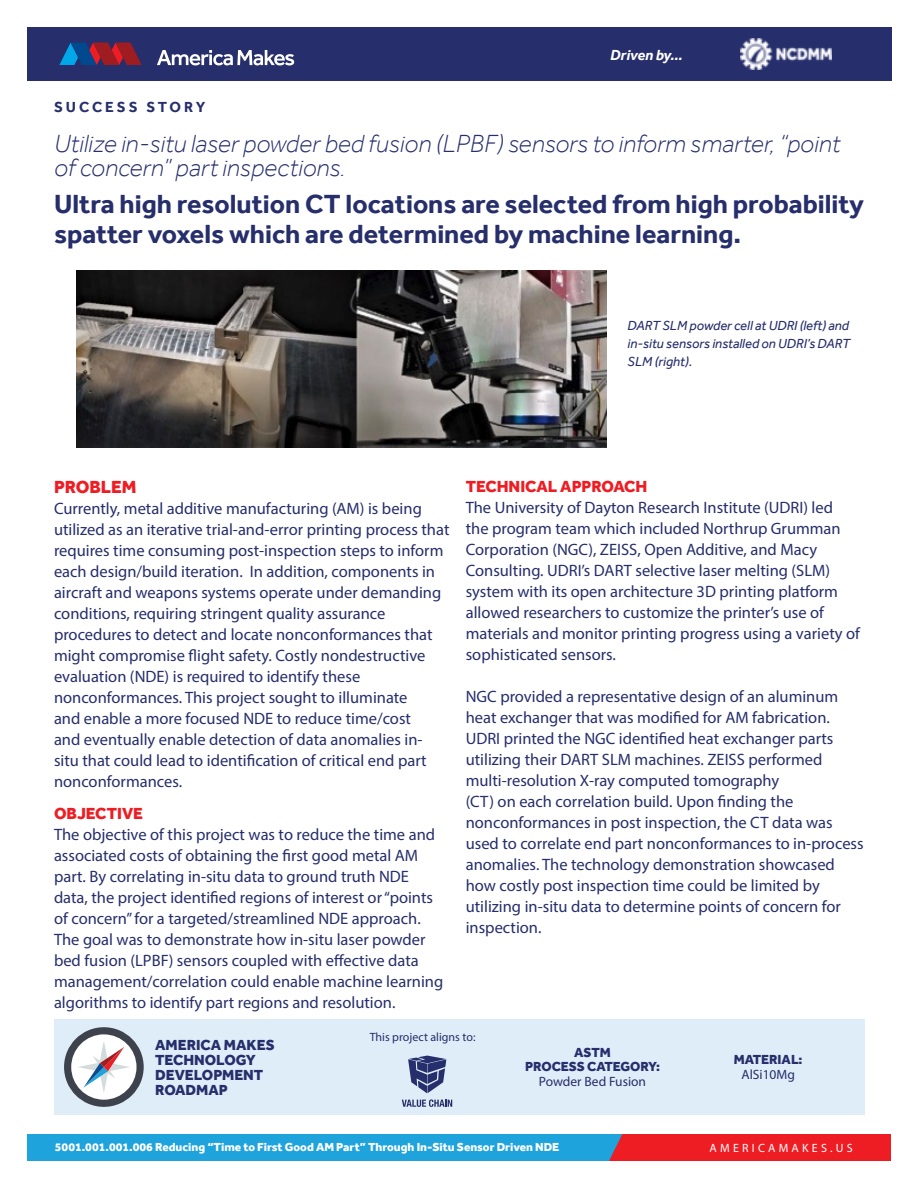
<style>
.page{position:relative;width:918px;height:1188px;background:#fff}
.page>*{position:absolute;margin:0;border:0;box-sizing:border-box;transform-origin:0 0}
.t1{font:700 27px/30px "Effra";color:#262e6b}
.t2{font:italic 300 25.5px/24px "Effra";color:#262e6b}
.t3{font:800 18px "Effra";color:#ee1d23}
.t4{font:16.5px/21px "Myriad Pro";color:#262e6b}
.t5{font:800 16.5px "Effra";color:#ee1d23}
.t6{font:800 15px/15px "Effra";color:#262e6b}
.t7{font:700 15px "Effra";letter-spacing:.2em;color:#262e6b}
.t8{font:italic 700 15px "Effra";letter-spacing:-.005em;color:#fff}
.t9{font:italic 13.5px/18px "Effra";color:#262e6b;text-align:justify}
.t10{font:800 13.5px/13.5px "Effra";color:#262e6b;text-align:center}
.t11{font:13.5px "Myriad Pro";color:#262e6b}
.t12{font:800 12px "Effra";color:#fff}
.t13{font:12px "Myriad Pro";color:#262e6b}
.t14{font:12px "Myriad Pro";letter-spacing:.27em;color:#fff}
</style>
<div class="page">
<div style="left:27px;top:1134px;width:840px;height:27px;background:#1ea3dc"></div>
<div style="left:609px;top:1134px;width:282px;height:27px;background:#ee1d23"></div>
<div style="left:27px;top:27px;width:864px;height:54px;background:#262e6b"></div>
<img style="left:740px;top:38px;width:92px;height:32px">
<svg style="left:59px;top:43px;width:83px;height:22px"></svg>
<svg style="left:157px;top:50px;width:137px;height:15px"></svg>
<div style="left:54px;top:1020px;width:810px;height:95px;background:#dfedf8"></div>
<svg style="left:408px;top:1056px;width:38px;height:37px"></svg>
<svg style="left:402px;top:1099px;width:50px;height:8px"></svg>
<svg style="left:64px;top:1027px;width:80px;height:80px"></svg>
<img style="left:77px;top:270px;width:530px;height:177px">
<p class="t7" style="left:54px;top:101px;width:153px">SUCCESS STORY</p>
<p class="t8" style="left:610px;top:49px;width:74px">Driven by...</p>
<h2 class="t2" style="left:54px;top:134px;width:788px">Utilize in-situ laser powder bed fusion (LPBF) sensors to inform smarter, “point of concern” part inspections.</h2>
<h1 class="t1" style="left:54px;top:190px;width:812px">Ultra high resolution CT locations are selected from high probability spatter voxels which are determined by machine learning.</h1>
<p class="t9" style="left:628px;top:318px;width:224px">DART SLM powder cell at UDRI (left) and in-situ sensors installed on UDRI’s DART SLM (right).</p>
<p class="t3" style="left:54px;top:480px;width:84px">PROBLEM</p>
<p class="t4" style="left:54px;top:499px;width:397px">Currently, metal additive manufacturing (AM) is being utilized as an iterative trial-and-error printing process that requires time consuming post-inspection steps to inform each design/build iteration. In addition, components in aircraft and weapons systems operate under demanding conditions, requiring stringent quality assurance procedures to detect and locate nonconformances that might compromise flight safety. Costly nondestructive evaluation (NDE) is required to identify these nonconformances. This project sought to illuminate<br>and enable a more focused NDE to reduce time/cost<br>and eventually enable detection of data anomalies in&shy;situ that could lead to identification of critical end part nonconformances.</p>
<p class="t5" style="left:54px;top:806px;width:91px">OBJECTIVE</p>
<p class="t4" style="left:54px;top:825px;width:391px">The objective of this project was to reduce the time and associated costs of obtaining the first good metal AM part. By correlating in-situ data to ground truth NDE data, the project identified regions of interest or “points of concern” for a targeted/streamlined NDE approach.<br>The goal was to demonstrate how in-situ laser powder bed fusion (LPBF) sensors coupled with effective data management/correlation could enable machine learning algorithms to identify part regions and resolution.</p>
<p class="t5" style="left:466px;top:480px;width:183px">TECHNICAL APPROACH</p>
<p class="t4" style="left:466px;top:498px;width:396px">The University of Dayton Research Institute (UDRI) led<br>the program team which included Northrup Grumman Corporation (NGC), ZEISS, Open Additive, and Macy Consulting. UDRI’s DART selective laser melting (SLM) system with its open architecture 3D printing platform allowed researchers to customize the printer’s use of materials and monitor printing progress using a variety of sophisticated sensors.</p>
<p class="t4" style="left:466px;top:687px;width:399px">NGC provided a representative design of an aluminum heat exchanger that was modified for AM fabrication.<br>UDRI printed the NGC identified heat exchanger parts utilizing their DART SLM machines. ZEISS performed multi-resolution X-ray computed tomography<br>(CT) on each correlation build. Upon finding the nonconformances in post inspection, the CT data was used to correlate end part nonconformances to in-process anomalies. The technology demonstration showcased how costly post inspection time could be limited by utilizing in-situ data to determine points of concern for inspection.</p>
<p class="t6" style="left:155px;top:1038px;width:121px">AMERICA MAKES<br>TECHNOLOGY<br>DEVELOPMENT<br>ROADMAP</p>
<p class="t13" style="left:370px;top:1032px;width:107px">This project aligns to:</p>
<p class="t10" style="left:525px;top:1047px;width:136px">ASTM<br>PROCESS CATEGORY:</p>
<p class="t11" style="left:539px;top:1076px;width:109px">Powder Bed Fusion</p>
<p class="t12" style="left:55px;top:1142px;width:506px">5001.001.001.006 Reducing “Time to First Good AM Part” Through In-Situ Sensor Driven NDE</p>
<p class="t10" style="left:734px;top:1054px;width:70px">MATERIAL:</p>
<p class="t11" style="left:741px;top:1069px;width:55px">AlSi10Mg</p>
<p class="t14" style="left:710px;top:1143px;width:144px">AMERICAMAKES.US</p>
</div>
